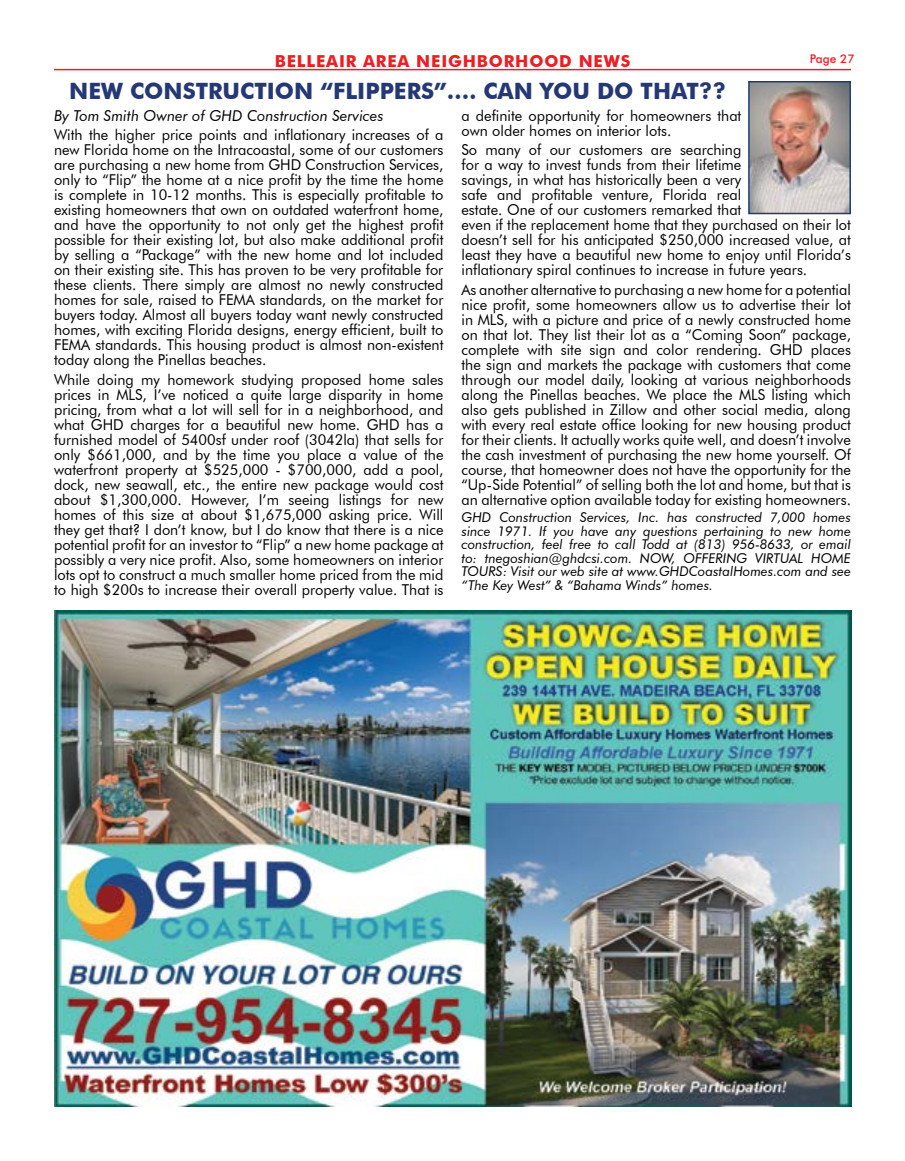
<style>
.page{position:relative;width:905px;height:1161px;background:#fff}
.page>*{position:absolute;margin:0;border:0;box-sizing:border-box;transform-origin:0 0}
.t1{font:700 22.5px "Futura BT";color:#253876}
.t2{font:700 16.5px "Futura BT";letter-spacing:.05em;color:#ed1d24}
.t3{font:15px/15px "Futura BT";color:#000;text-align:justify}
.t4{font:italic 15px "Futura BT";color:#000}
.t5{font:italic 13.5px/13.5px "Futura BT";color:#000;text-align:justify}
.t6{font:500 12px "Futura BT";color:#ed1d24}
</style>
<div class="page">
<hr style="left:54px;top:69px;width:796px;height:1px;background:#ed1d24">
<img style="left:55px;top:610px;width:796px;height:497px">
<img style="left:751px;top:84px;width:96px;height:127px">
<div style="left:748px;top:81px;width:102px;height:133px;border:2px solid #193f70"></div>
<p class="t2" style="left:275px;top:51px;width:357px">BELLEAIR AREA NEIGHBORHOOD NEWS</p>
<p class="t6" style="left:809px;top:52px;width:46px">Page 27</p>
<h1 class="t1" style="left:69px;top:78px;width:658px">NEW CONSTRUCTION “FLIPPERS”…. CAN YOU DO THAT??</h1>
<p class="t4" style="left:54px;top:107px;width:331px">By Tom Smith Owner of GHD Construction Services</p>
<p class="t3" style="left:54px;top:127px;width:391px">With the higher price points and inflationary increases of a new Florida home on the Intracoastal, some of our customers are purchasing a new home from GHD Construction Services, only to “Flip” the home at a nice profit by the time the home is complete in 10-12 months. This is especially profitable to existing homeowners that own on outdated waterfront home, and have the opportunity to not only get the highest profit possible for their existing lot, but also make additional profit by selling a “Package” with the new home and lot included on their existing site. This has proven to be very profitable for these clients. There simply are almost no newly constructed homes for sale, raised to FEMA standards, on the market for buyers today. Almost all buyers today want newly constructed homes, with exciting Florida designs, energy efficient, built to FEMA standards. This housing product is almost non-existent today along the Pinellas beaches.</p>
<p class="t3" style="left:54px;top:372px;width:391px">While doing my homework studying proposed home sales prices in MLS, I’ve noticed a quite large disparity in home pricing, from what a lot will sell for in a neighborhood, and what GHD charges for a beautiful new home. GHD has a furnished model of 5400sf under roof (3042la) that sells for only $661,000, and by the time you place a value of the waterfront property at $525,000 - $700,000, add a pool, dock, new seawall, etc., the entire new package would cost about $1,300,000. However, I’m seeing listings for new homes of this size at about $1,675,000 asking price. Will they get that? I don’t know, but I do know that there is a nice potential profit for an investor to “Flip” a new home package at possibly a very nice profit. Also, some homeowners on interior lots opt to construct a much smaller home priced from the mid to high $200s to increase their overall property value. That is</p>
<p class="t3" style="left:461px;top:108px;width:281px">a definite opportunity for homeowners that own older homes on interior lots.</p>
<p class="t3" style="left:461px;top:142px;width:391px;text-align:left">So many of our customers are searching<br>for a way to invest funds from their lifetime<br>savings, in what has historically been a very<br>safe and profitable venture, Florida real<br>estate. One of our customers remarked that<br>even if the replacement home that they purchased on their lot doesn’t sell for his anticipated $250,000 increased value, at least they have a beautiful new home to enjoy until Florida’s inflationary spiral continues to increase in future years.</p>
<p class="t3" style="left:461px;top:282px;width:391px">As another alternative to purchasing a new home for a potential nice profit, some homeowners allow us to advertise their lot in MLS, with a picture and price of a newly constructed home on that lot. They list their lot as a “Coming Soon” package, complete with site sign and color rendering. GHD places the sign and markets the package with customers that come through our model daily, looking at various neighborhoods along the Pinellas beaches. We place the MLS listing which also gets published in Zillow and other social media, along with every real estate office looking for new housing product for their clients. It actually works quite well, and doesn’t involve the cash investment of purchasing the new home yourself. Of course, that homeowner does not have the opportunity for the “Up-Side Potential” of selling both the lot and home, but that is an alternative option available today for existing homeowners.</p>
<p class="t5" style="left:461px;top:511px;width:391px">GHD Construction Services, Inc. has constructed 7,000 homes since 1971. If you have any questions pertaining to new home construction, feel free to call Todd at (813) 956-8633, or email to: tnegoshian@ghdcsi.com. NOW, OFFERING VIRTUAL HOME TOURS: Visit our web site at www.GHDCoastalHomes.com and see “The Key West” &amp; “Bahama Winds” homes.</p>
</div>
